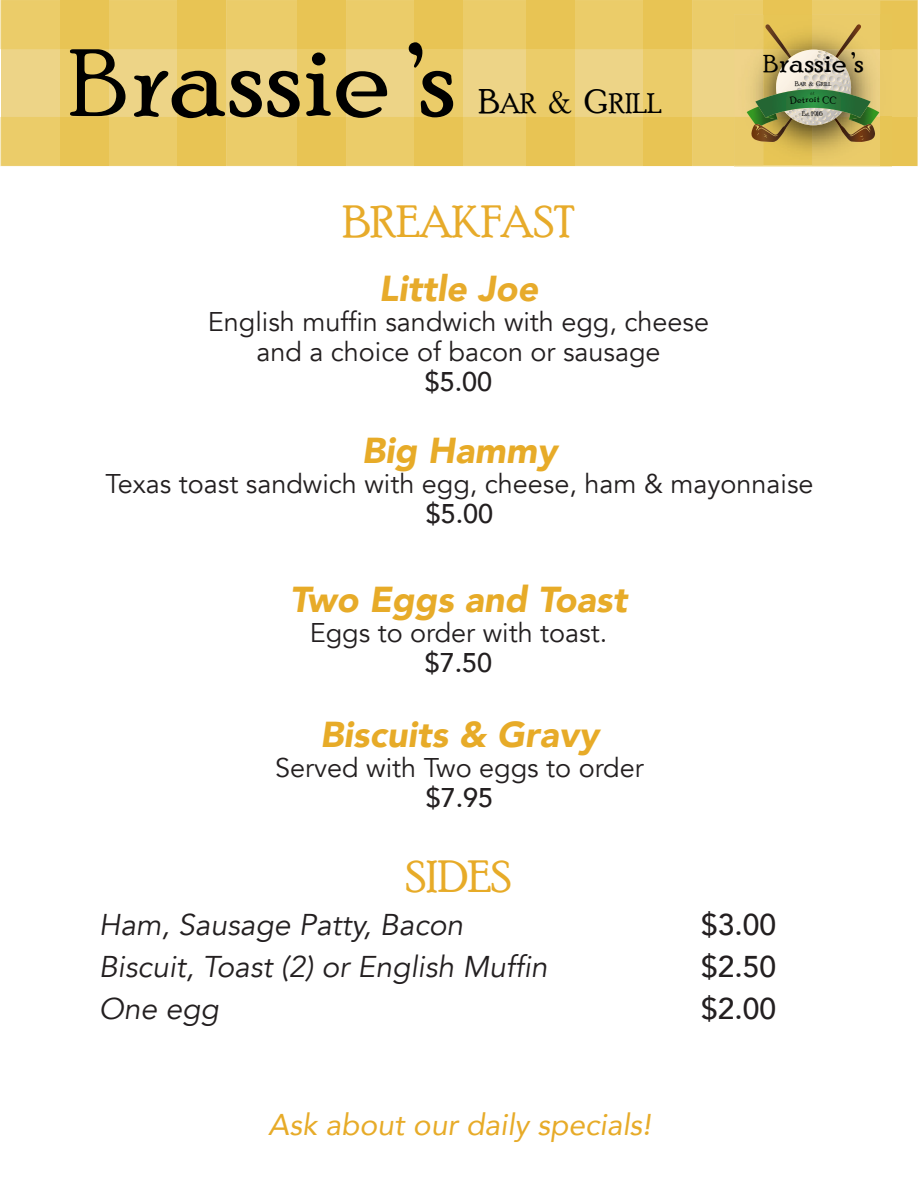
<style>
.page{position:relative;width:918px;height:1188px;background:#fff}
.page>*{position:absolute;margin:0;border:0;box-sizing:border-box;transform-origin:0 0}
.t1{font:125.7px "Poor Richard";color:#000}
.t2{font:45px "Poor Richard";color:#e7ab2a}
.t3{font:45px "Poor Richard";color:#e7ab28}
.Menu{font:italic 900 36px "Avenir";color:#e7ab28}
.Menu-2{font:italic 900 36px "Avenir";color:#e7ab2b}
.t4{font:32.7px "Poor Richard";color:#000}
.Menu-3{font:italic 30px "Avenir";color:#231f20}
.Menu-4{font:italic 30px "Avenir";color:#e7ab28}
.Menu-5{font:500 30px "Avenir";color:#231f20}
.t5{font:28.5px "Poor Richard";color:#000}
.Menu-6{font:27px "Avenir";color:#231f20}
.Menu-7{font:500 27px "Avenir";color:#231f20}
.t6{font:10.2px "Poor Richard";color:#000}
.t7{font:6.75px "Poor Richard";color:#000}
.t8{font:5.7px "Poor Richard";color:#000}
.s1{font-size:93.75px}
.s2{font-size:34.2px}
.s3{font-family:"Baskerville";font-size:34.2px}
.s4{font-size:24.3px}
.s5{font-size:6.75px}
.s6{font-family:"Baskerville";font-size:6.75px}
</style>
<div class="page">
<div style="left:1px;top:0;width:916px;height:166px;background:#edd487"></div>
<div style="left:1px;top:0;width:916px;height:49px;background:#ebcc69"></div>
<div style="left:1px;top:117px;width:733px;height:49px;background:#ebcc69"></div>
<div style="left:60px;top:49px;width:49px;height:68px;background:#ebcc69"></div>
<div style="left:60px;top:1px;width:49px;height:48px;background:#e8c454"></div>
<div style="left:60px;top:117px;width:49px;height:49px;background:#e8c454"></div>
<div style="left:178px;top:49px;width:48px;height:68px;background:#ebcc69"></div>
<div style="left:178px;top:1px;width:48px;height:48px;background:#e8c454"></div>
<div style="left:178px;top:117px;width:48px;height:49px;background:#e8c454"></div>
<div style="left:297px;top:49px;width:49px;height:68px;background:#ebcc69"></div>
<div style="left:297px;top:0;width:49px;height:49px;background:#e8c454"></div>
<div style="left:297px;top:117px;width:49px;height:48px;background:#e8c454"></div>
<div style="left:414px;top:49px;width:49px;height:68px;background:#ebcc69"></div>
<div style="left:414px;top:1px;width:49px;height:48px;background:#e8c454"></div>
<div style="left:414px;top:117px;width:49px;height:49px;background:#e8c454"></div>
<div style="left:526px;top:49px;width:49px;height:68px;background:#ebcc69"></div>
<div style="left:526px;top:1px;width:49px;height:48px;background:#e8c454"></div>
<div style="left:526px;top:117px;width:49px;height:49px;background:#e8c454"></div>
<div style="left:643px;top:49px;width:49px;height:68px;background:#ebcc69"></div>
<div style="left:643px;top:1px;width:49px;height:48px;background:#e8c454"></div>
<div style="left:643px;top:117px;width:49px;height:49px;background:#e8c454"></div>
<div style="left:763px;top:0;width:49px;height:14px;background:#e8c454"></div>
<div style="left:892px;top:49px;width:25px;height:68px;background:#ebcc69"></div>
<svg style="left:880px;top:1px;width:37px;height:48px"></svg>
<div style="left:892px;top:117px;width:25px;height:49px;background:#e8c454"></div>
<img style="left:734px;top:14px;width:146px;height:99px">
<img style="left:763px;top:14px;width:49px;height:151px">
<img style="left:880px;top:14px;width:12px;height:152px">
<img style="left:747px;top:107px;width:4px;height:19px">
<img style="left:875px;top:107px;width:4px;height:19px">
<img style="left:751px;top:24px;width:124px;height:118px">
<svg style="left:755px;top:40px;width:116px;height:85px;background:#a6ac78"></svg>
<h1 class="t1" style="left:69px;top:1px;width:389px"><span class="s1">B</span>rassie s’</h1>
<p class="t5" style="left:479px;top:87px;width:185px"><span class="s2">B</span>AR <span class="s3">&amp;</span> <span class="s2">G</span>RILL</p>
<p class="t2" style="left:342px;top:197px;width:233px">BREAKFAST</p>
<p class="Menu-2" style="left:379px;top:258px;width:161px">Little Joe</p>
<p class="Menu-6" style="left:208px;top:305px;width:503px">English muffin sandwich with egg, cheese</p>
<p class="Menu-6" style="left:256px;top:335px;width:406px">and a choice of bacon or sausage</p>
<p class="Menu-7" style="left:425px;top:358px;width:69px">$5.00</p>
<p class="t4" style="left:763px;top:42px;width:102px"><span class="s4">B</span>rassie s’</p>
<p class="t6" style="left:809px;top:93px;width:6px">o</p>
<p class="t7" style="left:802px;top:110px;width:22px">Est. 1916</p>
<p class="t8" style="left:795px;top:81px;width:38px"><span class="s5">B</span>AR <span class="s6">&amp;</span> <span class="s5">G</span>RILL</p>
<p class="Menu" style="left:362px;top:420px;width:197px">Big Hammy</p>
<p class="Menu-6" style="left:105px;top:467px;width:710px">Texas toast sandwich with egg, cheese, ham &amp; mayonnaise</p>
<p class="Menu-7" style="left:426px;top:490px;width:69px">$5.00</p>
<p class="Menu" style="left:290px;top:570px;width:339px">Two Eggs and Toast</p>
<p class="Menu-6" style="left:310px;top:617px;width:299px">Eggs to order with toast.</p>
<p class="Menu-7" style="left:425px;top:640px;width:69px">$7.50</p>
<p class="Menu" style="left:320px;top:705px;width:280px">Biscuits &amp; Gravy</p>
<p class="Menu-6" style="left:275px;top:751px;width:370px">Served with Two eggs to order</p>
<p class="Menu-7" style="left:426px;top:774px;width:69px">$7.95</p>
<p class="t3" style="left:406px;top:851px;width:107px">SIDES</p>
<p class="Menu-3" style="left:99px;top:907px;width:366px">Ham, Sausage Patty, Bacon</p>
<p class="Menu-5" style="left:701px;top:899px;width:77px">$3.00</p>
<p class="Menu-3" style="left:99px;top:949px;width:450px">Biscuit, Toast (2) or English Muffin</p>
<p class="Menu-5" style="left:701px;top:941px;width:77px">$2.50</p>
<p class="Menu-3" style="left:99px;top:991px;width:122px">One egg</p>
<p class="Menu-5" style="left:701px;top:983px;width:77px">$2.00</p>
<p class="Menu-4" style="left:268px;top:1107px;width:384px">Ask about our daily specials!</p>
</div>
